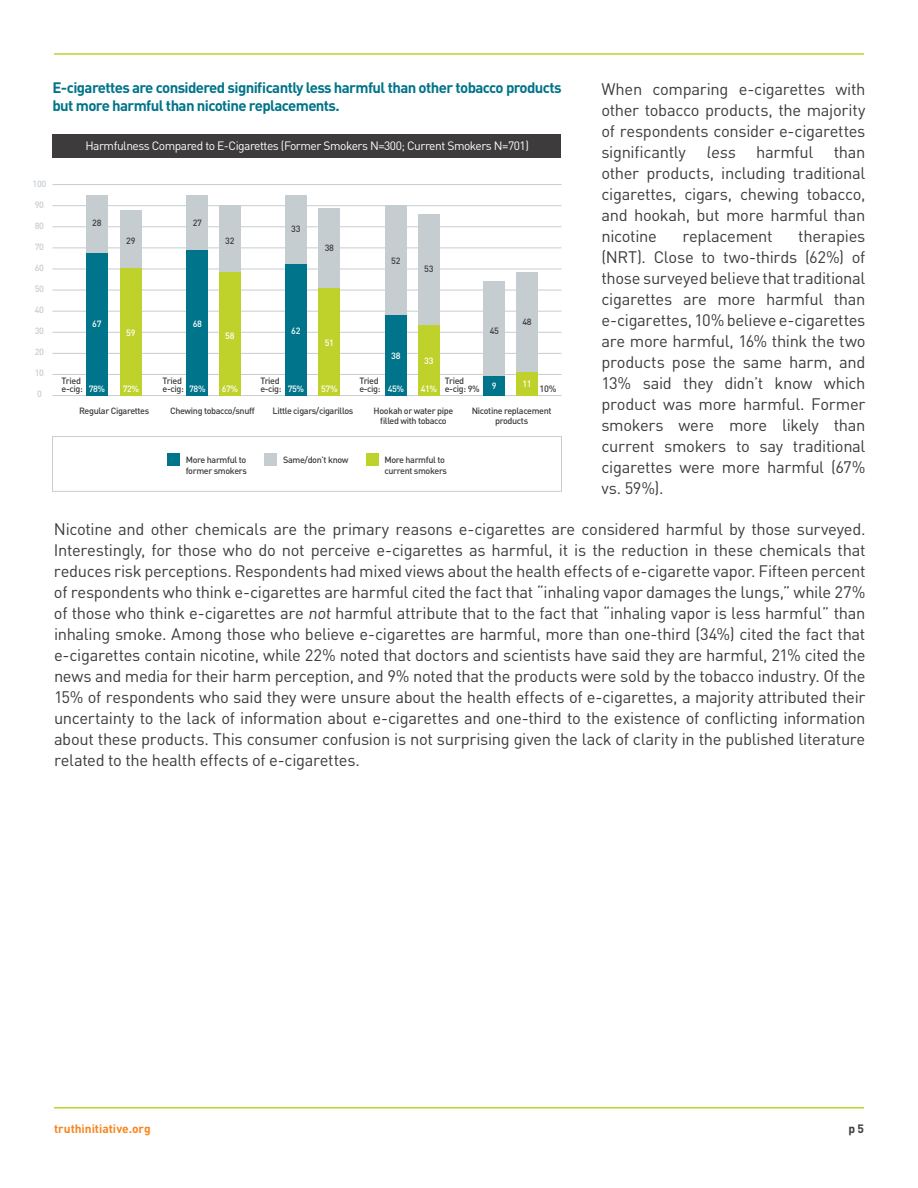
<style>
.page{position:relative;width:918px;height:1188px;background:#fff}
.page>*{position:absolute;margin:0;border:0;box-sizing:border-box;transform-origin:0 0}
.t1{font:16.5px/21px "DIN Pro";letter-spacing:-.02em;color:#3d3b3c;text-align:justify}
.t2{font:700 15px/18px "DIN Pro";letter-spacing:-.04em;color:#00748a}
.t3{font:12px "DIN Pro";letter-spacing:-.04em;color:#fff}
.t4{font:700 12px "DIN Pro";letter-spacing:-.005em;color:#f6861f}
.t5{font:700 12px "DIN Pro";color:#3d3b3c}
.t6{font:500 9.15px "DIN Pro";color:#3d3b3c}
.t7{font:500 9px/10.8px "DIN Pro";letter-spacing:-.04em;color:#3d3b3c}
.t8{font:500 9px "DIN Pro";letter-spacing:-.04em;color:#fff}
.t9{font:500 9px "DIN Pro";letter-spacing:-.04em;color:#c6cdd1}
</style>
<div class="page">
<hr style="left:54px;top:1107px;width:810px;height:1px;background:#bfd22b">
<hr style="left:54px;top:53px;width:810px;height:2px;background:#bfd22b">
<hr style="left:52px;top:395px;width:509px;height:1px;background:#c6cdd1">
<hr style="left:52px;top:374px;width:509px;height:1px;background:#c6cdd1">
<hr style="left:52px;top:353px;width:509px;height:1px;background:#c6cdd1">
<hr style="left:52px;top:332px;width:509px;height:1px;background:#c6cdd1">
<hr style="left:52px;top:311px;width:509px;height:1px;background:#c6cdd1">
<hr style="left:52px;top:290px;width:509px;height:1px;background:#c6cdd1">
<hr style="left:52px;top:269px;width:509px;height:1px;background:#c6cdd1">
<hr style="left:52px;top:248px;width:509px;height:1px;background:#c6cdd1">
<hr style="left:52px;top:226px;width:509px;height:1px;background:#c6cdd1">
<hr style="left:52px;top:205px;width:509px;height:1px;background:#c6cdd1">
<hr style="left:52px;top:184px;width:509px;height:1px;background:#c6cdd1">
<div style="left:86px;top:195px;width:22px;height:201px;background:#c6cdd1"></div>
<div style="left:86px;top:253px;width:22px;height:143px;background:#00748a"></div>
<div style="left:186px;top:195px;width:22px;height:201px;background:#c6cdd1"></div>
<div style="left:186px;top:251px;width:22px;height:145px;background:#00748a"></div>
<div style="left:285px;top:195px;width:21px;height:201px;background:#c6cdd1"></div>
<div style="left:285px;top:264px;width:21px;height:132px;background:#00748a"></div>
<div style="left:385px;top:205px;width:21px;height:191px;background:#c6cdd1"></div>
<div style="left:385px;top:315px;width:21px;height:81px;background:#00748a"></div>
<div style="left:483px;top:281px;width:22px;height:115px;background:#c6cdd1"></div>
<div style="left:483px;top:376px;width:22px;height:20px;background:#00748a"></div>
<div style="left:120px;top:210px;width:21px;height:186px;background:#c6cdd1"></div>
<div style="left:120px;top:269px;width:21px;height:127px;background:#bfd22b"></div>
<div style="left:219px;top:205px;width:21px;height:191px;background:#c6cdd1"></div>
<div style="left:219px;top:272px;width:21px;height:124px;background:#bfd22b"></div>
<div style="left:318px;top:208px;width:22px;height:188px;background:#c6cdd1"></div>
<div style="left:318px;top:288px;width:22px;height:108px;background:#bfd22b"></div>
<div style="left:418px;top:214px;width:22px;height:182px;background:#c6cdd1"></div>
<div style="left:418px;top:325px;width:22px;height:71px;background:#bfd22b"></div>
<div style="left:516px;top:272px;width:22px;height:124px;background:#c6cdd1"></div>
<div style="left:516px;top:372px;width:22px;height:24px;background:#bfd22b"></div>
<div style="left:167px;top:454px;width:13px;height:12px;background:#00748a"></div>
<div style="left:265px;top:454px;width:12px;height:12px;background:#c6cdd1"></div>
<div style="left:366px;top:454px;width:12px;height:12px;background:#bfd22b"></div>
<div style="left:52px;top:436px;width:510px;height:56px;border:1px solid #c6cdd1"></div>
<div style="left:52px;top:134px;width:509px;height:24px;background:#3d3b3c"></div>
<p class="t2" style="left:53px;top:78px;width:511px">E-cigarettes are considered significantly less harmful than other tobacco products but more harmful than nicotine replacements.</p>
<p class="t1" style="left:601px;top:78px;width:266px">When comparing e-cigarettes with other tobacco products, the majority of respondents consider e-cigarettes significantly less harmful than other products, including traditional cigarettes, cigars, chewing tobacco, and hookah, but more harmful than nicotine</p>
<p class="t3" style="left:85px;top:138px;width:445px">Harmfulness Compared to E-Cigarettes (Former Smokers N=300; Current Smokers N=701)</p>
<p class="t9" style="left:33px;top:178px;width:15px">100</p>
<p class="t9" style="left:35px;top:199px;width:11px">90</p>
<p class="t9" style="left:35px;top:220px;width:11px">80</p>
<p class="t9" style="left:35px;top:241px;width:11px">70</p>
<p class="t9" style="left:35px;top:262px;width:11px">60</p>
<p class="t9" style="left:35px;top:283px;width:11px">50</p>
<p class="t9" style="left:35px;top:304px;width:11px">40</p>
<p class="t9" style="left:35px;top:325px;width:11px">30</p>
<p class="t9" style="left:35px;top:346px;width:11px">20</p>
<p class="t9" style="left:35px;top:367px;width:11px">10</p>
<p class="t9" style="left:37px;top:388px;width:6px">0</p>
<p class="t7" style="left:92px;top:217px;width:11px">28</p>
<p class="t7" style="left:193px;top:217px;width:11px">27</p>
<p class="t7" style="left:291px;top:223px;width:11px">33</p>
<p class="t1" style="left:601px;top:225px;width:266px;text-indent:197px">therapies (NRT). Close to two-thirds (62%) of those surveyed believe that traditional cigarettes are more harmful than e-cigarettes, 10% believe e-cigarettes are more harmful, 16% think the two products pose the same harm, and 13% said they didn’t know which product was more harmful. Former smokers were more likely than current smokers to say traditional cigarettes were more harmful (67% vs. 59%).</p>
<p class="t1" style="left:54px;top:518px;width:813px">Nicotine and other chemicals are the primary reasons e-cigarettes are considered harmful by those surveyed.<br>Interestingly, for those who do not perceive e-cigarettes as harmful, it is the reduction in these chemicals that reduces risk perceptions. Respondents had mixed views about the health effects of e-cigarette vapor. Fifteen percent of respondents who think e-cigarettes are harmful cited the fact that “inhaling vapor damages the lungs,” while 27% of those who think e-cigarettes are not harmful attribute that to the fact that “inhaling vapor is less harmful” than inhaling smoke. Among those who believe e-cigarettes are harmful, more than one-third (34%) cited the fact that e-cigarettes contain nicotine, while 22% noted that doctors and scientists have said they are harmful, 21% cited the news and media for their harm perception, and 9% noted that the products were sold by the tobacco industry. Of the 15% of respondents who said they were unsure about the health effects of e-cigarettes, a majority attributed their uncertainty to the lack of information about e-cigarettes and one-third to the existence of conflicting information about these products. This consumer confusion is not surprising given the lack of clarity in the published literature related to the health effects of e-cigarettes.</p>
<p class="t1" style="left:683px;top:225px;width:92px">replacement</p>
<p class="t7" style="left:225px;top:235px;width:11px">32</p>
<p class="t7" style="left:126px;top:235px;width:11px">29</p>
<p class="t7" style="left:325px;top:242px;width:11px">38</p>
<p class="t7" style="left:391px;top:255px;width:11px">52</p>
<p class="t7" style="left:424px;top:263px;width:11px">53</p>
<p class="t7" style="left:522px;top:316px;width:11px">48</p>
<p class="t8" style="left:193px;top:317px;width:11px">68</p>
<p class="t8" style="left:92px;top:317px;width:11px">67</p>
<p class="t8" style="left:291px;top:325px;width:11px">62</p>
<p class="t7" style="left:490px;top:325px;width:11px">45</p>
<p class="t8" style="left:126px;top:326px;width:11px">59</p>
<p class="t8" style="left:225px;top:329px;width:11px">58</p>
<p class="t8" style="left:325px;top:337px;width:11px">51</p>
<p class="t8" style="left:321px;top:383px;width:18px">57%</p>
<p class="t8" style="left:391px;top:350px;width:11px">38</p>
<p class="t8" style="left:388px;top:383px;width:18px">45%</p>
<p class="t8" style="left:424px;top:354px;width:11px">33</p>
<p class="t8" style="left:421px;top:383px;width:18px">41%</p>
<p class="t7" style="left:62px;top:377px;width:23px;line-height:7.8px">Tried e-cig:</p>
<p class="t7" style="left:163px;top:377px;width:23px;line-height:7.8px">Tried e-cig:</p>
<p class="t7" style="left:260px;top:377px;width:23px;line-height:7.8px">Tried e-cig:</p>
<p class="t7" style="left:359px;top:377px;width:23px;line-height:7.8px">Tried e-cig:</p>
<p class="t7" style="left:445px;top:375px;width:21px">Tried</p>
<p class="t8" style="left:522px;top:378px;width:11px">11</p>
<p class="t8" style="left:492px;top:379px;width:6px">9</p>
<p class="t6" style="left:540px;top:382px;width:18px">10%</p>
<p class="t7" style="left:472px;top:405px;width:81px;text-align:center">Nicotine replacement products</p>
<p class="t7" style="left:445px;top:383px;width:36px">e-cig: 9%</p>
<p class="t8" style="left:89px;top:383px;width:18px">78%</p>
<p class="t8" style="left:123px;top:383px;width:18px">72%</p>
<p class="t8" style="left:189px;top:383px;width:18px">78%</p>
<p class="t8" style="left:288px;top:383px;width:18px">75%</p>
<p class="t8" style="left:222px;top:383px;width:18px">67%</p>
<p class="t7" style="left:79px;top:405px;width:72px">Regular Cigarettes</p>
<p class="t7" style="left:170px;top:405px;width:86px">Chewing tobacco/snuff</p>
<p class="t7" style="left:273px;top:405px;width:82px">Little cigars/cigarillos</p>
<p class="t7" style="left:374px;top:405px;width:81px;text-align:center">Hookah or water pipe filled with tobacco</p>
<p class="t7" style="left:186px;top:454px;width:63px">More harmful to former smokers</p>
<p class="t7" style="left:283px;top:454px;width:67px">Same/don’t know</p>
<p class="t7" style="left:385px;top:454px;width:64px">More harmful to current smokers</p>
<p class="t4" style="left:54px;top:1121px;width:98px">truthinitiative.org</p>
<p class="t5" style="left:848px;top:1121px;width:17px">p 5</p>
</div>
